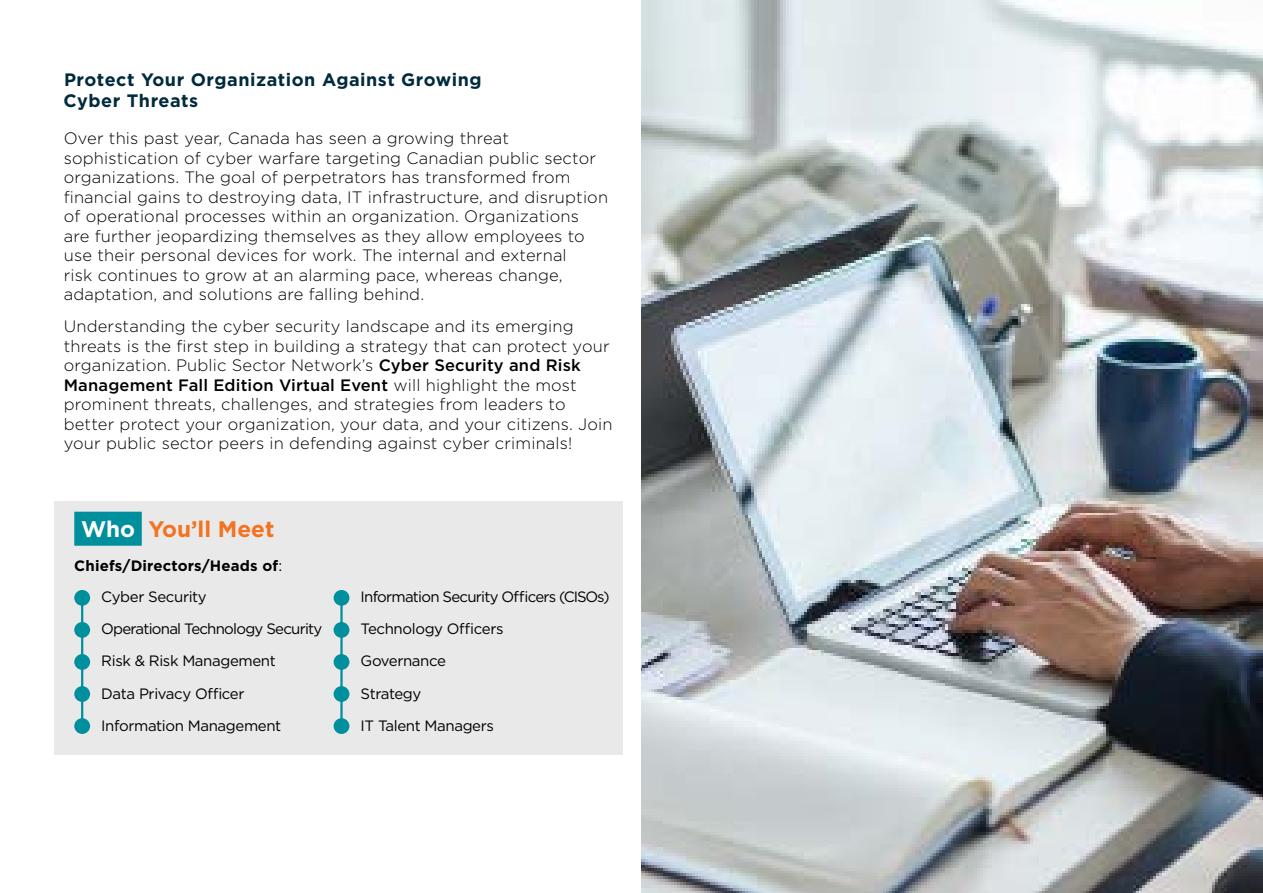
<style>
.page{position:relative;width:1263px;height:893px;background:#fff}
.page>*{position:absolute;margin:0;border:0;box-sizing:border-box;transform-origin:0 0}
.t1{font:700 22.5px "Gotham";color:#f37321}
.t2{font:700 18px/21.6px "Gotham";letter-spacing:.03em;color:#002a3d}
.t3{font:300 16.5px/19.5px "Gotham";letter-spacing:.01em;color:#000}
.t4{font:15px/32.2px "Gotham";letter-spacing:-.025em;color:#000}
.t5{font:700 15px "Gotham";letter-spacing:.01em;color:#000}
.s1{font-weight:500}
.s2{color:#fff}
.s3{font-weight:400}
</style>
<div class="page">
<div style="left:54px;top:502px;width:569px;height:253px;background:#e9e9ea"></div>
<div style="left:74px;top:512px;width:68px;height:34px;background:#008f9c"></div>
<svg style="left:74px;top:590px;width:16px;height:16px"></svg>
<div style="left:75px;top:591px;width:14px;height:14px;background:#008f9c;border-radius:50%"></div>
<svg style="left:74px;top:622px;width:16px;height:16px"></svg>
<div style="left:75px;top:623px;width:14px;height:14px;background:#008f9c;border-radius:50%"></div>
<svg style="left:74px;top:654px;width:16px;height:16px"></svg>
<div style="left:75px;top:655px;width:14px;height:14px;background:#008f9c;border-radius:50%"></div>
<hr style="left:81px;top:595px;width:2px;height:131px;background:#008f9c">
<svg style="left:74px;top:686px;width:16px;height:16px"></svg>
<div style="left:75px;top:687px;width:14px;height:14px;background:#008f9c;border-radius:50%"></div>
<svg style="left:74px;top:718px;width:16px;height:16px"></svg>
<div style="left:75px;top:719px;width:14px;height:14px;background:#008f9c;border-radius:50%"></div>
<svg style="left:334px;top:590px;width:15px;height:16px"></svg>
<div style="left:334px;top:591px;width:14px;height:14px;background:#008f9c;border-radius:50%"></div>
<svg style="left:334px;top:622px;width:15px;height:16px"></svg>
<div style="left:334px;top:623px;width:14px;height:14px;background:#008f9c;border-radius:50%"></div>
<svg style="left:334px;top:654px;width:15px;height:16px"></svg>
<div style="left:334px;top:655px;width:14px;height:14px;background:#008f9c;border-radius:50%"></div>
<hr style="left:340px;top:595px;width:3px;height:127px;background:#008f9c">
<svg style="left:334px;top:686px;width:15px;height:16px"></svg>
<div style="left:334px;top:687px;width:14px;height:14px;background:#008f9c;border-radius:50%"></div>
<svg style="left:334px;top:718px;width:15px;height:16px"></svg>
<div style="left:334px;top:719px;width:14px;height:14px;background:#008f9c;border-radius:50%"></div>
<img style="left:642px;top:0;width:621px;height:893px">
<p class="t2" style="left:64px;top:68px;width:420px">Protect Your Organization Against Growing<br>Cyber Threats</p>
<p class="t3" style="left:64px;top:128px;width:546px">Over this past year, Canada has seen a growing threat sophistication of cyber warfare targeting Canadian public sector organizations. The goal of perpetrators has transformed from financial gains to destroying data, IT infrastructure, and disruption of operational processes within an organization. Organizations are further jeopardizing themselves as they allow employees to use their personal devices for work. The internal and external<br>risk continues to grow at an alarming pace, whereas change, adaptation, and solutions are falling behind.</p>
<p class="t3" style="left:64px;top:316px;width:550px">Understanding the cyber security landscape and its emerging threats is the first step in building a strategy that can protect your organization. Public Sector Network’s <span class="s1">Cyber Security and Risk Management Fall Edition Virtual Event</span> will highlight the most prominent threats, challenges, and strategies from leaders to better protect your organization, your data, and your citizens. Join your public sector peers in defending against cyber criminals!</p>
<h1 class="t1" style="left:81px;top:514px;width:195px"><span class="s2">Who</span> You’ll Meet</h1>
<p class="t5" style="left:74px;top:555px;width:210px">Chiefs/Directors/Heads of<span class="s3">:</span></p>
<p class="t4" style="left:101px;top:580px;width:223px">Cyber Security<br>Operational Technology Security<br>Risk &amp; Risk Management<br>Data Privacy Officer<br>Information Management</p>
<p class="t4" style="left:361px;top:580px;width:251px">Information Security Officers (CISOs)<br>Technology Officers<br>Governance<br>Strategy<br>IT Talent Managers</p>
</div>
